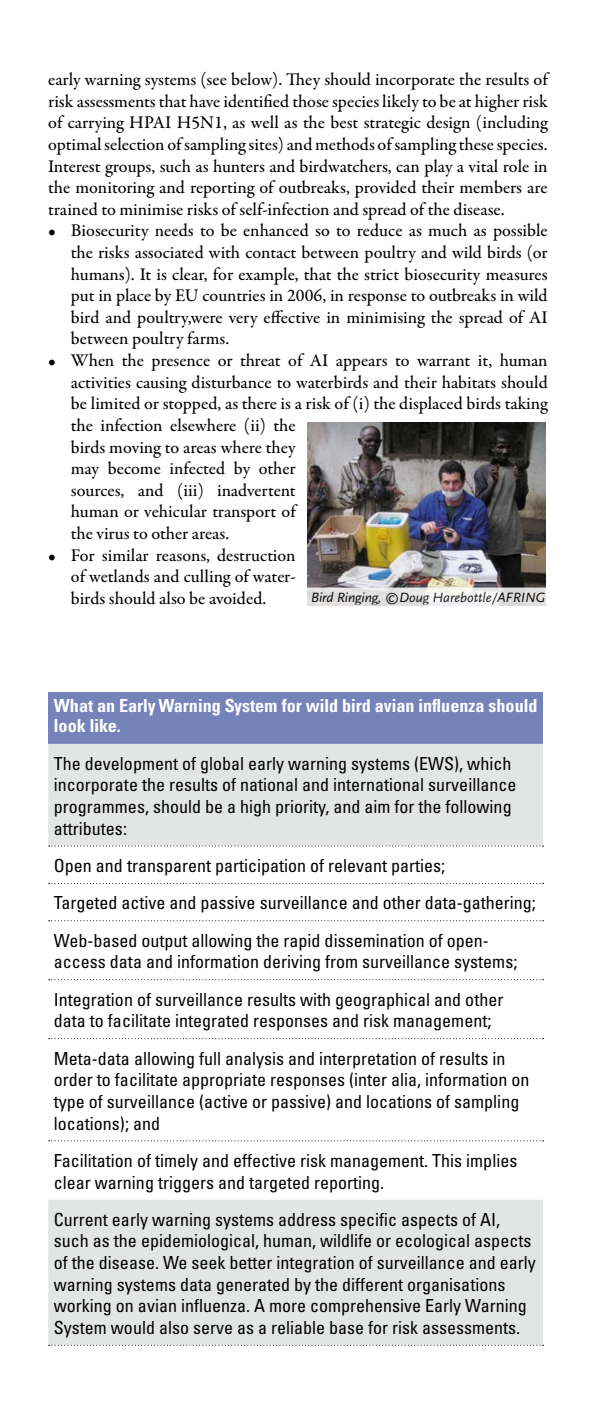
<style>
.page{position:relative;width:596px;height:1418px;background:#fff}
.page>*{position:absolute;margin:0;border:0;box-sizing:border-box;transform-origin:0 0}
.t1{font:500 18px/21.6px "Garamond Premr Pro";color:#000;text-align:justify}
.t2{font:condensed 18px/21.6px "Univers";color:#000}
.t3{font:700 condensed 18px/20px "Univers S";color:#fff}
.t4{font:italic 14px "Scala Sans";letter-spacing:-.005em;color:#000}
</style>
<div class="page">
<div style="left:48px;top:692px;width:494px;height:51px;background:#7683bb"></div>
<svg style="left:48px;top:743px;width:494px;height:602px"></svg>
<svg style="left:49px;top:845px;width:494px;height:1px"></svg>
<svg style="left:49px;top:882px;width:494px;height:1px"></svg>
<svg style="left:49px;top:920px;width:494px;height:1px"></svg>
<svg style="left:49px;top:979px;width:494px;height:1px"></svg>
<svg style="left:49px;top:1038px;width:494px;height:1px"></svg>
<svg style="left:49px;top:1140px;width:494px;height:1px"></svg>
<svg style="left:49px;top:1344px;width:494px;height:1px"></svg>
<img style="left:307px;top:422px;width:238px;height:165px">
<svg style="left:309px;top:590px;width:237px;height:13px;fill:#e4e3e3"></svg>
<div style="left:306px;top:587px;width:243px;height:19px;border:2px solid #fff"></div>
<p class="t1" style="left:48px;top:69px;width:500px">early warning systems (see below). They should incorporate the results of risk assessments that have identified those species likely to be at higher risk of carrying HPAI H5N1, as well as the best strategic design (including optimal selection of sampling sites) and methods of sampling these species.<br>Interest groups, such as hunters and birdwatchers, can play a vital role in the monitoring and reporting of outbreaks, provided their members are trained to minimise risks of self-infection and spread of the disease.</p>
<p class="t1" style="left:71px;top:220px;width:478px;text-indent:-23px">• Biosecurity needs to be enhanced so to reduce as much as possible the risks associated with contact between poultry and wild birds (or humans). It is clear, for example, that the strict biosecurity measures put in place by EU countries in 2006, in response to outbreaks in wild bird and poultry,were very effective in minimising the spread of AI between poultry farms.</p>
<p class="t1" style="left:71px;top:350px;width:478px;text-align:left;text-indent:-23px">• When the presence or threat of AI appears to warrant it, human activities causing disturbance to waterbirds and their habitats should be limited or stopped, as there is a risk of (i) the displaced birds taking the infection elsewhere (ii) the<br>birds moving to areas where they<br>may become infected by other<br>sources, and (iii) inadvertent<br>human or vehicular transport of<br>the virus to other areas.</p>
<p class="t1" style="left:71px;top:544px;width:226px;text-indent:-23px">• For similar reasons, destruction of wetlands and culling of water&shy;birds should also be avoided.</p>
<p class="t4" style="left:311px;top:590px;width:236px">Bird Ringing, ©Doug Harebottle/AFRING</p>
<p class="t3" style="left:54px;top:696px;width:484px">What an Early Warning System for wild bird avian influenza should look like.</p>
<p class="t2" style="left:54px;top:752px;width:463px">The development of global early warning systems (EWS), which incorporate the results of national and international surveillance programmes, should be a high priority, and aim for the following attributes:</p>
<p class="t2" style="left:54px;top:846px;width:483px;line-height:37.4px">Open and transparent participation of relevant parties;<br>Targeted active and passive surveillance and other data-gathering;<br>Web-based output allowing the rapid dissemination of open-</p>
<p class="t2" style="left:54px;top:942px;width:464px;line-height:37.4px">access data and information deriving from surveillance systems;<br>Integration of surveillance results with geographical and other</p>
<p class="t2" style="left:54px;top:1001px;width:452px;line-height:37.4px">data to facilitate integrated responses and risk management;<br>Meta-data allowing full analysis and interpretation of results in</p>
<p class="t2" style="left:54px;top:1068px;width:476px">order to facilitate appropriate responses (inter alia, information on type of surveillance (active or passive) and locations of sampling locations); and</p>
<p class="t2" style="left:54px;top:1149px;width:464px">Facilitation of timely and effective risk management. This implies clear warning triggers and targeted reporting.</p>
<p class="t2" style="left:54px;top:1208px;width:483px">Current early warning systems address specific aspects of AI, such as the epidemiological, human, wildlife or ecological aspects of the disease. We seek better integration of surveillance and early warning systems data generated by the different organisations working on avian influenza. A more comprehensive Early Warning System would also serve as a reliable base for risk assessments.</p>
</div>
